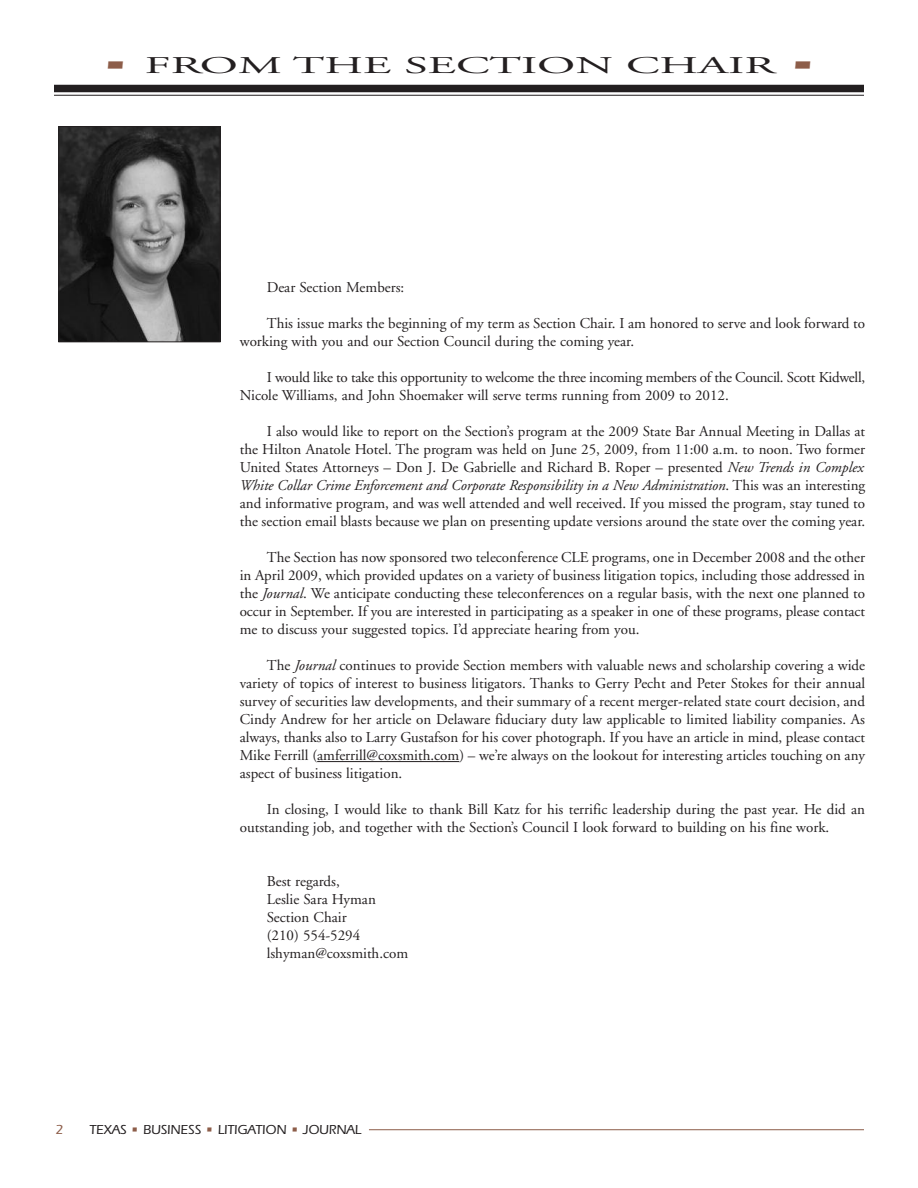
<style>
.page{position:relative;width:918px;height:1188px;background:#fff}
.page>*{position:absolute;margin:0;border:0;box-sizing:border-box;transform-origin:0 0}
.t1{font:24px "Adobe Garamond";color:#231f20;scale:2 1}
.t2{font:15px/18px "Adobe Garamond";color:#231f20}
.t3{font:15px/18px "Adobe Garamond";letter-spacing:-.02em;color:#231f20}
.t4{font:500 13.5px "Itc Eras";color:#231f20}
.t5{font:500 13.5px "Itc Eras";color:#8d5d49}
.s1{font-family:"Itc Eras";font-weight:500;color:#8d5d49}
.s2{font-style:italic}
.s3{color:#8d5d49}
</style>
<div class="page">
<hr style="left:369px;top:1129px;width:495px;height:1px;background:#8d5d49">
<div style="left:54px;top:85px;width:810px;height:7px;background:#231f20"></div>
<hr style="left:54px;top:95px;width:810px;height:1px;background:#231f20">
<hr style="left:317px;top:761px;width:142px;height:1px;background:#231f20">
<img style="left:60px;top:128px;width:158px;height:212px">
<div style="left:58px;top:126px;width:162px;height:216px;border:1px solid #231f20"></div>
<h1 class="t1" style="left:101px;top:56px;width:359px"><span class="s1">•</span> FROM THE SECTION CHAIR <span class="s1">•</span></h1>
<p class="t2" style="left:267px;top:280px;width:139px">Dear Section Members:</p>
<p class="t2" style="left:240px;top:316px;width:627px;text-indent:27px">This issue marks the beginning of my term as Section Chair. I am honored to serve and look forward to working with you and our Section Council during the coming year.</p>
<p class="t3" style="left:240px;top:370px;width:627px;text-indent:27px">I would like to take this opportunity to welcome the three incoming members of the Council. Scott Kidwell,<br>Nicole Williams, and John Shoemaker will serve terms running from 2009 to 2012.</p>
<p class="t2" style="left:240px;top:424px;width:627px;text-align:justify;text-indent:27px">I also would like to report on the Section’s program at the 2009 State Bar Annual Meeting in Dallas at the Hilton Anatole Hotel. The program was held on June 25, 2009, from 11:00 a.m. to noon. Two former United States Attorneys – Don J. De Gabrielle and Richard B. Roper – presented <span class="s2">New Trends in Complex White Collar Crime Enforcement and Corporate Responsibility in a New Administration</span>. This was an interesting and informative program, and was well attended and well received. If you missed the program, stay tuned to the section email blasts because we plan on presenting update versions around the state over the coming year.</p>
<p class="t2" style="left:240px;top:550px;width:627px;text-align:justify;text-indent:27px">The Section has now sponsored two teleconference CLE programs, one in December 2008 and the other in April 2009, which provided updates on a variety of business litigation topics, including those addressed in the <span class="s2">Journal</span>. We anticipate conducting these teleconferences on a regular basis, with the next one planned to occur in September. If you are interested in participating as a speaker in one of these programs, please contact me to discuss your suggested topics. I’d appreciate hearing from you.</p>
<p class="t2" style="left:240px;top:658px;width:627px;text-align:justify;text-indent:27px">The <span class="s2">Journal</span> continues to provide Section members with valuable news and scholarship covering a wide variety of topics of interest to business litigators. Thanks to Gerry Pecht and Peter Stokes for their annual survey of securities law developments, and their summary of a recent merger-related state court decision, and Cindy Andrew for her article on Delaware fiduciary duty law applicable to limited liability companies. As always, thanks also to Larry Gustafson for his cover photograph. If you have an article in mind, please contact Mike Ferrill (amferrill@coxsmith.com) – we’re always on the lookout for interesting articles touching on any aspect of business litigation.</p>
<p class="t2" style="left:240px;top:802px;width:627px;text-indent:27px">In closing, I would like to thank Bill Katz for his terrific leadership during the past year. He did an outstanding job, and together with the Section’s Council I look forward to building on his fine work.</p>
<p class="t2" style="left:267px;top:874px;width:143px">Best regards,<br>Leslie Sara Hyman<br>Section Chair<br>(210) 554-5294 lshyman@coxsmith.com</p>
<p class="t5" style="left:56px;top:1125px;width:9px">2</p>
<p class="t4" style="left:90px;top:1125px;width:273px">TEXAS <span class="s3">•</span> BUSINESS <span class="s3">•</span> LITIGATION <span class="s3">•</span> JOURNAL</p>
</div>
